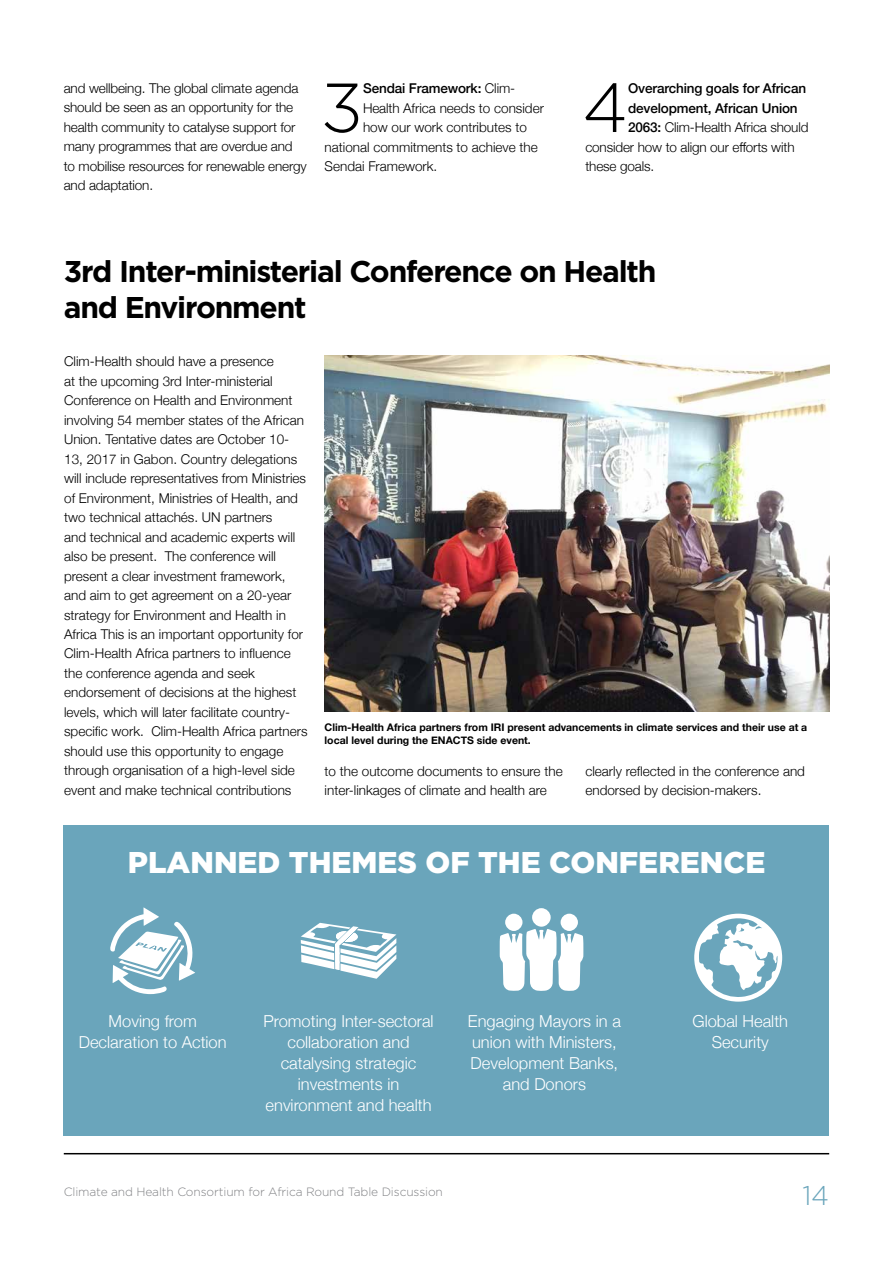
<style>
.page{position:relative;width:893px;height:1263px;background:#fff}
.page>*{position:absolute;margin:0;border:0;box-sizing:border-box;transform-origin:0 0}
.t1{font:300 69.15px "Gotham HTF";color:#000}
.t2{font:700 30px/36px "Gotham HTF";letter-spacing:-.04em;color:#000}
.t3{font:900 30px "Gotham HTF";color:#fff}
.t4{font:300 27px "Gotham HTF";color:#6aa5bb}
.t5{font:300 16.5px/21px "Helvetica Neue";color:#fff;text-align:center}
.t6{font:300 13.5px/19.5px "Helvetica Neue";color:#000}
.t7{font:500 13.5px "Helvetica Neue";letter-spacing:-.01em;color:#000}
.t8{font:300 12px "Gotham HTF";letter-spacing:-.01em;color:#818285}
.t9{font:700 10.5px/12.6px "Helvetica Neue";color:#000}
.s1{font-weight:300}
.s2{font-weight:500}
</style>
<div class="page">
<hr style="left:64px;top:1153px;width:765px;height:1px;background:#000">
<img style="left:325px;top:355px;width:504px;height:356px">
<div style="left:64px;top:825px;width:765px;height:310px;background:#6aa5bb"></div>
<svg style="left:110px;top:907px;width:85px;height:87px"></svg>
<svg style="left:300px;top:923px;width:96px;height:56px"></svg>
<svg style="left:694px;top:914px;width:88px;height:88px"></svg>
<svg style="left:500px;top:929px;width:83px;height:62px"></svg>
<div style="left:532px;top:908px;width:19px;height:19px;background:#fff;border-radius:50%"></div>
<div style="left:561px;top:914px;width:17px;height:17px;background:#fff;border-radius:50%"></div>
<div style="left:505px;top:914px;width:17px;height:17px;background:#fff;border-radius:50%"></div>
<p class="t6" style="left:64px;top:77px;width:245px">and wellbeing. The global climate agenda should be seen as an opportunity for the health community to catalyse support for many programmes that are overdue and to mobilise resources for renewable energy and adaptation.</p>
<h1 class="t1" style="left:321px;top:70px;width:44px">3</h1>
<p class="t7" style="left:363px;top:77px;width:154px">Sendai Framework: <span class="s1">Clim-</span></p>
<p class="t6" style="left:363px;top:97px;width:182px">Health Africa needs to consider</p>
<p class="t6" style="left:363px;top:116px;width:165px">how our work contributes to</p>
<p class="t6" style="left:325px;top:136px;width:215px">national commitments to achieve the</p>
<p class="t6" style="left:325px;top:155px;width:114px">Sendai Framework.</p>
<h1 class="t1" style="left:582px;top:70px;width:47px">4</h1>
<p class="t7" style="left:628px;top:77px;width:180px">Overarching goals for African</p>
<p class="t7" style="left:628px;top:97px;width:171px">development, African Union</p>
<p class="t6" style="left:628px;top:116px;width:182px"><span class="s2">2063:</span> Clim-Health Africa should</p>
<p class="t6" style="left:585px;top:136px;width:211px">consider how to align our efforts with</p>
<p class="t6" style="left:585px;top:155px;width:70px">these goals.</p>
<h2 class="t2" style="left:64px;top:252px;width:594px">3rd Inter-ministerial Conference on Health and Environment</h2>
<p class="t6" style="left:64px;top:350px;width:245px">Clim-Health should have a presence<br>at the upcoming 3rd Inter-ministerial Conference on Health and Environment involving 54 member states of the African Union. Tentative dates are October 10- 13, 2017 in Gabon. Country delegations will include representatives from Ministries of Environment, Ministries of Health, and two technical attachés. UN partners<br>and technical and academic experts will also be present. The conference will present a clear investment framework, and aim to get agreement on a 20-year strategy for Environment and Health in Africa This is an important opportunity for Clim-Health Africa partners to influence the conference agenda and seek endorsement of decisions at the highest levels, which will later facilitate country&shy;specific work. Clim-Health Africa partners should use this opportunity to engage through organisation of a high-level side event and make technical contributions</p>
<p class="t9" style="left:325px;top:721px;width:484px">Clim-Health Africa partners from IRI present advancements in climate services and their use at a local level during the ENACTS side event.</p>
<p class="t6" style="left:325px;top:760px;width:240px">to the outcome documents to ensure the inter-linkages of climate and health are</p>
<p class="t6" style="left:585px;top:760px;width:221px">clearly reflected in the conference and endorsed by decision-makers.</p>
<h2 class="t3" style="left:128px;top:845px;width:639px">PLANNED THEMES OF THE CONFERENCE</h2>
<p class="t5" style="left:79px;top:1010px;width:149px">Moving from<br>Declaration to Action</p>
<p class="t5" style="left:263px;top:1010px;width:172px">Promoting Inter-sectoral collaboration and catalysing strategic investments in environment and health</p>
<p class="t5" style="left:468px;top:1010px;width:154px">Engaging Mayors in a union with Ministers,<br>Development Banks, and Donors</p>
<p class="t5" style="left:692px;top:1010px;width:97px">Global Health<br>Security</p>
<p class="t8" style="left:64px;top:1185px;width:381px">Climate and Health Consortium for Africa Round Table Discussion</p>
<h3 class="t4" style="left:802px;top:1180px;width:28px">14</h3>
</div>
